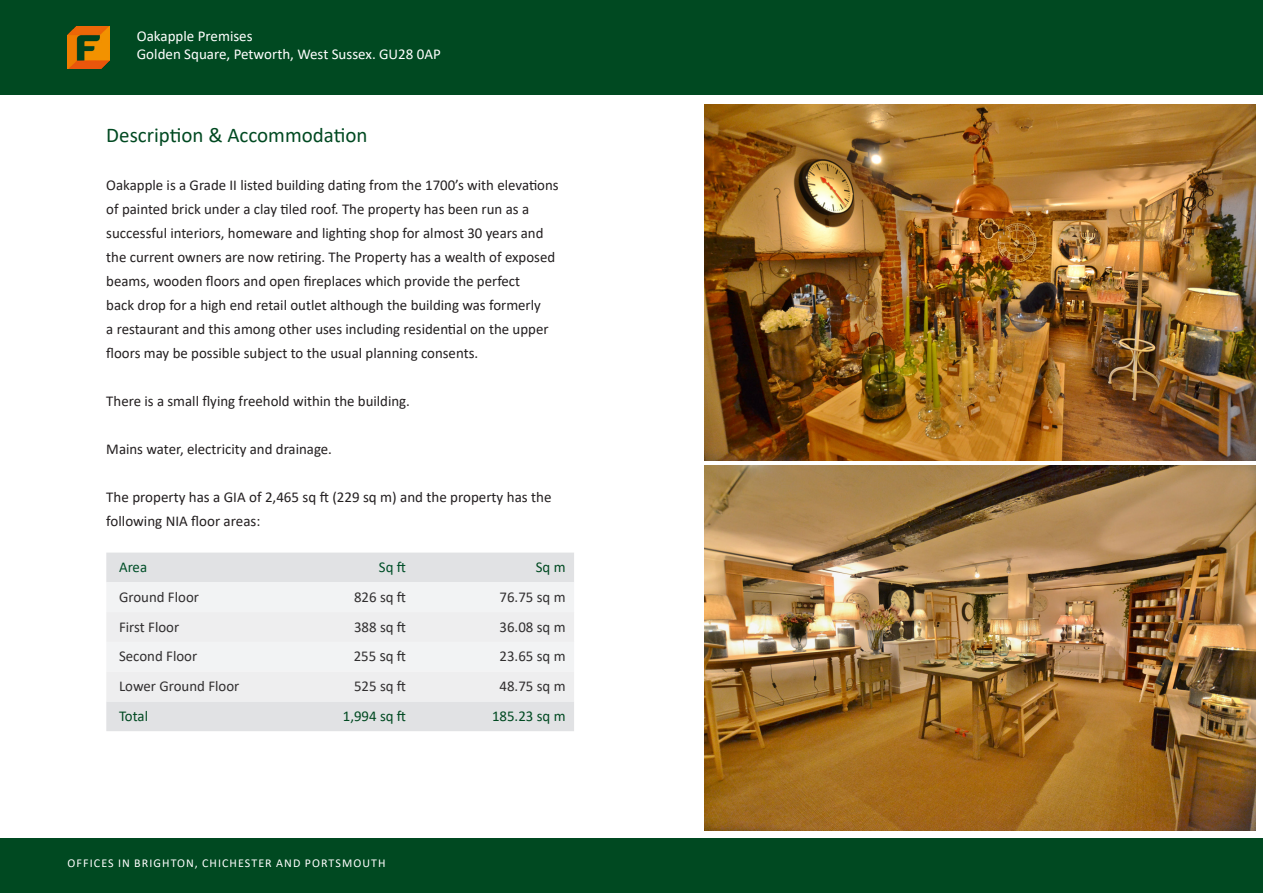
<style>
.page{position:relative;width:1263px;height:893px;background:#fff}
.page>*{position:absolute;margin:0;border:0;box-sizing:border-box;transform-origin:0 0}
.Flude_-_Sub_Header{font:21px "Calibri";color:#004921}
.Flude_-_Sub_Header-2{font:15px/24px "Calibri";color:#231f20}
.t1{font:15px "Calibri";color:#312f30}
.Flude_-_Standard_Paragraph_Text{font:15px "Calibri";color:#231f20}
.t2{font:15px "Calibri";color:#fff}
.t3{font:15px "Calibri";color:#004921}
.t4{font:15px "Calibri";color:#004f28}
.t5{font:12px "Calibri";letter-spacing:.09em;color:#fff}
</style>
<div class="page">
<div style="left:0;top:0;width:1263px;height:95px;background:#004921"></div>
<img style="left:67px;top:26px;width:43px;height:42px">
<div style="left:0;top:838px;width:1263px;height:55px;background:#004921"></div>
<div style="left:106px;top:553px;width:468px;height:178px;background:#e1e2e4"></div>
<div style="left:106px;top:582px;width:468px;height:119px;background:#f2f3f4"></div>
<img style="left:705px;top:465px;width:550px;height:366px">
<img style="left:705px;top:105px;width:550px;height:356px">
<p class="t2" style="left:137px;top:26px;width:117px">Oakapple Premises</p>
<p class="t2" style="left:137px;top:44px;width:306px">Golden Square, Petworth, West Sussex. GU28 0AP</p>
<p class="Flude_-_Sub_Header" style="left:106px;top:120px;width:263px">Description &amp; Accommodation</p>
<p class="Flude_-_Sub_Header-2" style="left:106px;top:172px;width:454px">Oakapple is a Grade II listed building dating from the 1700’s with elevations of painted brick under a clay tiled roof. The property has been run as a successful interiors, homeware and lighting shop for almost 30 years and the current owners are now retiring. The Property has a wealth of exposed beams, wooden floors and open fireplaces which provide the perfect<br>back drop for a high end retail outlet although the building was formerly<br>a restaurant and this among other uses including residential on the upper floors may be possible subject to the usual planning consents.</p>
<p class="Flude_-_Standard_Paragraph_Text" style="left:106px;top:390px;width:305px">There is a small flying freehold within the building.</p>
<p class="Flude_-_Standard_Paragraph_Text" style="left:106px;top:438px;width:227px">Mains water, electricity and drainage.</p>
<p class="Flude_-_Sub_Header-2" style="left:106px;top:484px;width:447px">The property has a GIA of 2,465 sq ft (229 sq m) and the property has the following NIA floor areas:</p>
<p class="t4" style="left:119px;top:557px;width:30px">Area</p>
<p class="t4" style="left:379px;top:557px;width:29px">Sq ft</p>
<p class="t3" style="left:536px;top:557px;width:31px">Sq m</p>
<p class="t1" style="left:119px;top:586px;width:81px">Ground Floor</p>
<p class="t1" style="left:354px;top:586px;width:54px">826 sq ft</p>
<p class="t1" style="left:499px;top:586px;width:68px">76.75 sq m</p>
<p class="t1" style="left:119px;top:616px;width:62px">First Floor</p>
<p class="t1" style="left:354px;top:616px;width:54px">388 sq ft</p>
<p class="t1" style="left:499px;top:616px;width:68px">36.08 sq m</p>
<p class="t1" style="left:119px;top:646px;width:80px">Second Floor</p>
<p class="t1" style="left:354px;top:646px;width:54px">255 sq ft</p>
<p class="t1" style="left:499px;top:646px;width:68px">23.65 sq m</p>
<p class="t1" style="left:119px;top:676px;width:122px">Lower Ground Floor</p>
<p class="t1" style="left:354px;top:676px;width:54px">525 sq ft</p>
<p class="t1" style="left:499px;top:676px;width:68px">48.75 sq m</p>
<p class="t3" style="left:119px;top:705px;width:31px">Total</p>
<p class="t3" style="left:343px;top:705px;width:65px">1,994 sq ft</p>
<p class="t3" style="left:492px;top:705px;width:75px">185.23 sq m</p>
<p class="t5" style="left:68px;top:855px;width:319px">OFFICES IN BRIGHTON, CHICHESTER AND PORTSMOUTH</p>
</div>
